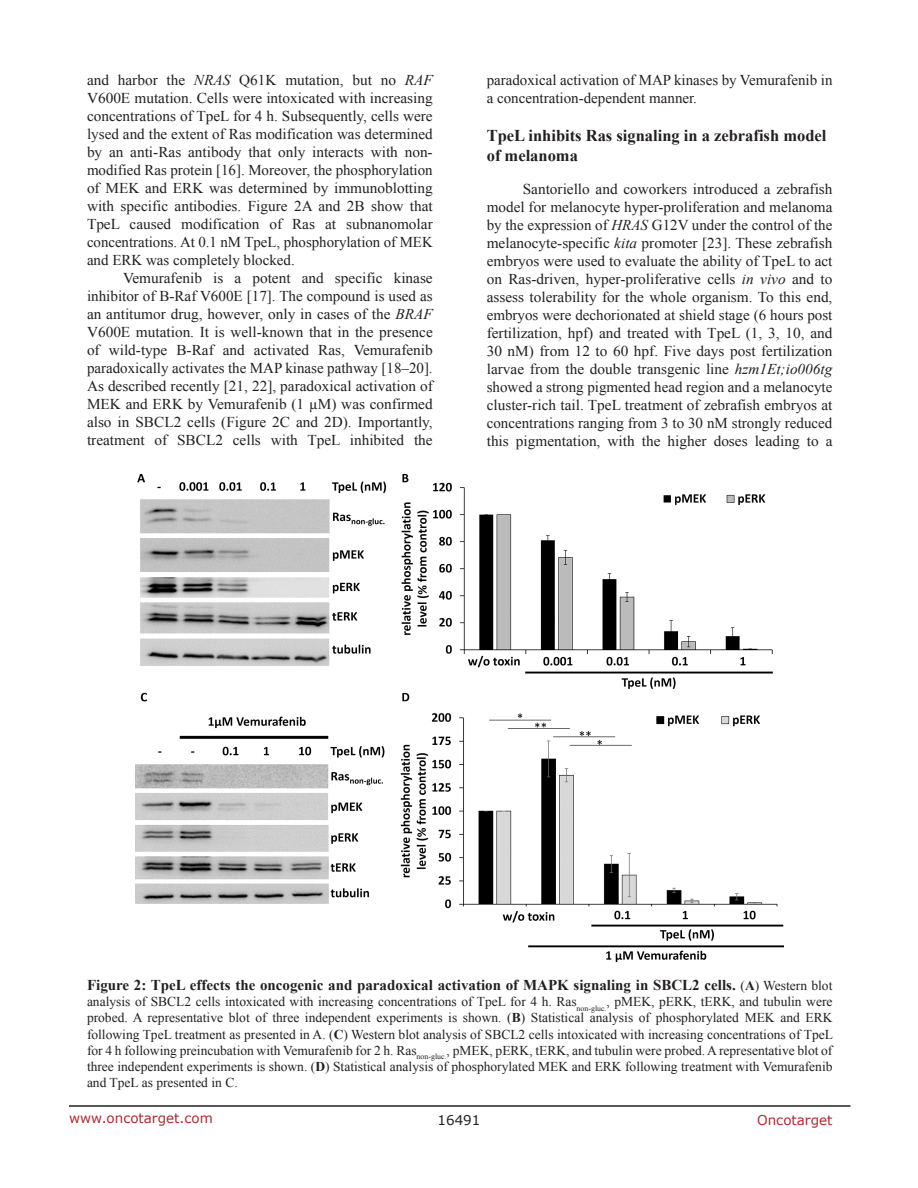
<style>
.page{position:relative;width:918px;height:1188px;background:#fff}
.page>*{position:absolute;margin:0;border:0;box-sizing:border-box;transform-origin:0 0}
.SubHeading_middle{font:700 16.5px/19.8px "Times New Roman";color:#231f20}
.BodyText{font:15px/18px "Times New Roman";color:#231f20;text-align:justify}
.FigureText{font:700 15px "Times New Roman";color:#231f20}
.FigureText-2{font:13.5px/16.2px "Times New Roman";color:#231f20;text-align:justify}
.t1{font:13.5px "Verdana";color:#ac2b31}
.t2{font:13.5px "Verdana";color:#231f20}
.s1{font-style:italic}
.s2{font-weight:400;font-size:13.5px}
.s3{font-size:13.5px}
.s4{font-weight:700}
</style>
<div class="page">
<hr style="left:69px;top:1105px;width:781px;height:2px;background:#231f20">
<img style="left:136px;top:474px;width:648px;height:488px">
<p class="BodyText" style="left:87px;top:71px;width:347px">and harbor the <span class="s1">NRAS</span> Q61K mutation, but no <span class="s1">RAF </span>V600E mutation. Cells were intoxicated with increasing concentrations of TpeL for 4 h. Subsequently, cells were lysed and the extent of Ras modification was determined by an anti-Ras antibody that only interacts with non&shy;modified Ras protein [16]. Moreover, the phosphorylation of MEK and ERK was determined by immunoblotting with specific antibodies. Figure 2A and 2B show that TpeL caused modification of Ras at subnanomolar concentrations. At 0.1 nM TpeL, phosphorylation of MEK and ERK was completely blocked.</p>
<p class="BodyText" style="left:87px;top:269px;width:347px;text-indent:36px">Vemurafenib is a potent and specific kinase inhibitor of B-Raf V600E [17]. The compound is used as an antitumor drug, however, only in cases of the <span class="s1">BRAF </span>V600E mutation. It is well-known that in the presence of wild-type B-Raf and activated Ras, Vemurafenib paradoxically activates the MAP kinase pathway [18–20].<br>As described recently [21, 22], paradoxical activation of MEK and ERK by Vemurafenib (1 µM) was confirmed also in SBCL2 cells (Figure 2C and 2D). Importantly, treatment of SBCL2 cells with TpeL inhibited the</p>
<p class="BodyText" style="left:487px;top:71px;width:347px">paradoxical activation of MAP kinases by Vemurafenib in a concentration-dependent manner.</p>
<p class="SubHeading_middle" style="left:487px;top:125px;width:341px">TpeL inhibits Ras signaling in a zebrafish model of melanoma</p>
<p class="BodyText" style="left:487px;top:180px;width:347px;text-indent:36px">Santoriello and coworkers introduced a zebrafish model for melanocyte hyper-proliferation and melanoma by the expression of <span class="s1">HRAS</span> G12V under the control of the melanocyte-specific <span class="s1">kita</span> promoter [23]. These zebrafish embryos were used to evaluate the ability of TpeL to act on Ras-driven, hyper-proliferative cells <span class="s1">in vivo</span> and to assess tolerability for the whole organism. To this end, embryos were dechorionated at shield stage (6 hours post fertilization, hpf) and treated with TpeL (1, 3, 10, and 30 nM) from 12 to 60 hpf. Five days post fertilization larvae from the double transgenic line <span class="s1">hzm1Et;io006tg </span>showed a strong pigmented head region and a melanocyte cluster-rich tail. TpeL treatment of zebrafish embryos at concentrations ranging from 3 to 30 nM strongly reduced this pigmentation, with the higher doses leading to a</p>
<p class="FigureText" style="left:87px;top:975px;width:747px">Figure 2: TpeL effects the oncogenic and paradoxical activation of MAPK signaling in SBCL2 cells. <span class="s2">(</span><span class="s3">A</span><span class="s2">) Western blot</span></p>
<p class="FigureText-2" style="left:87px;top:993px;width:748px">analysis of SBCL2 cells intoxicated with increasing concentrations of TpeL for 4 h. Ras<sub>non-gluc.</sub>, pMEK, pERK, tERK, and tubulin were probed. A representative blot of three independent experiments is shown. (<span class="s4">B</span>) Statistical analysis of phosphorylated MEK and ERK following TpeL treatment as presented in A. (<span class="s4">C</span>) Western blot analysis of SBCL2 cells intoxicated with increasing concentrations of TpeL for 4 h following preincubation with Vemurafenib for 2 h. Ras<sub>non-gluc.</sub>, pMEK, pERK, tERK, and tubulin were probed. A representative blot of three independent experiments is shown. (<span class="s4">D</span>) Statistical analysis of phosphorylated MEK and ERK following treatment with Vemurafenib and TpeL as presented in C.</p>
<p class="t1" style="left:69px;top:1109px;width:145px">www.oncotarget.com</p>
<p class="t2" style="left:438px;top:1111px;width:44px">16491</p>
<p class="t1" style="left:757px;top:1111px;width:77px">Oncotarget</p>
</div>
